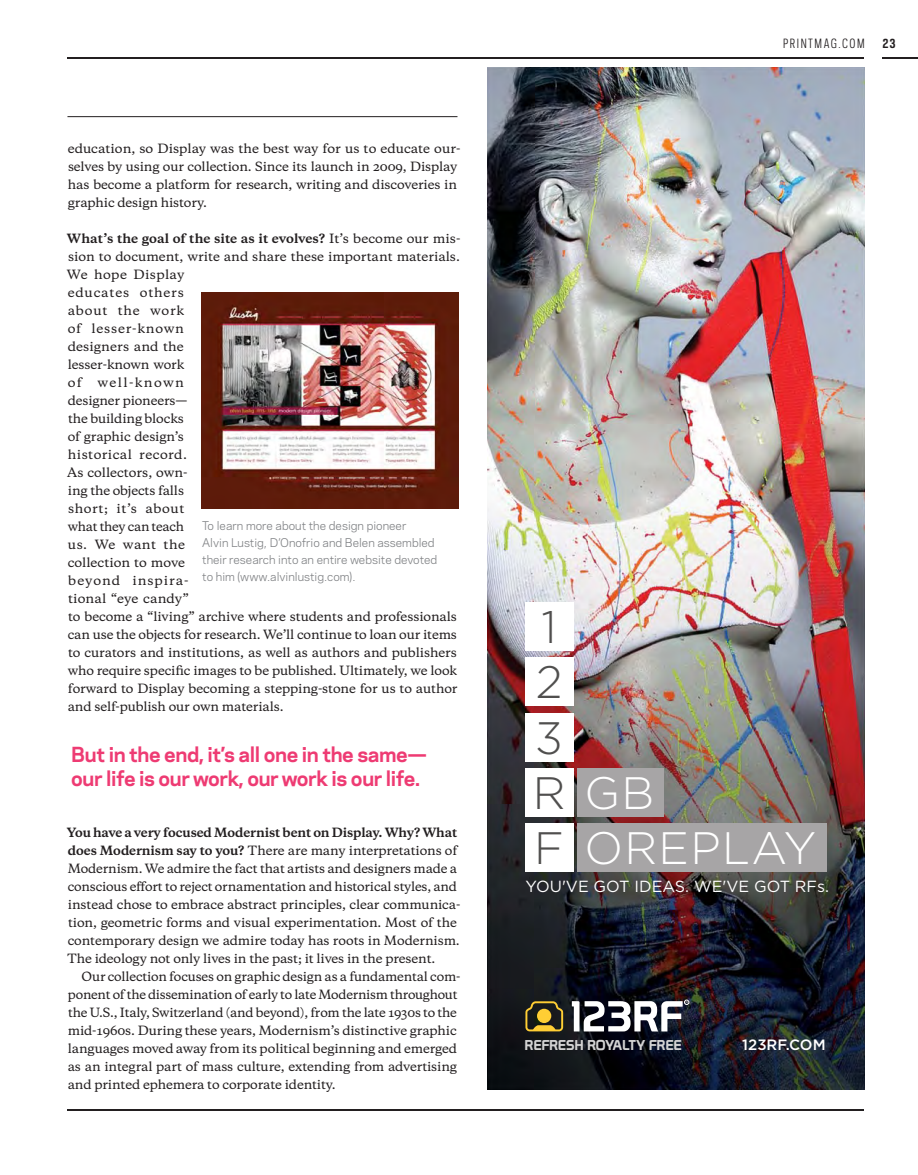
<style>
.page{position:relative;width:918px;height:1175px;background:#fff}
.page>*{position:absolute;margin:0;border:0;box-sizing:border-box;transform-origin:0 0}
.t1{font:300 45.45px/55.2px "Gotham";letter-spacing:.03em;color:#fff}
.t2{font:700 19.5px/23.4px "Galaxie Polaris";letter-spacing:-.02em;color:#ee3b73}
.t3{font:16.05px "Gotham";color:#fff}
.t4{font:500 15px "Gotham";color:#fff}
.t5{font:13.95px "Prototype";color:#d4d4d4}
.t6{font:500 12px/18px "Galaxie Copernicus";letter-spacing:-.01em;color:#231f20}
.t7{font:500 12px/18px "Galaxie Copernicus";letter-spacing:.01em;color:#231f20}
.t8{font:12px "Galaxie Polaris Condensed";letter-spacing:.125em;color:#231f20}
.t9{font:700 12px "Galaxie Polaris Condensed";color:#231f20}
.t10{font:11.25px/17.2px "Galaxie Polaris";color:#808285}
.s1{font-weight:700}
.s2{color:#504f4e}
</style>
<div class="page">
<hr style="left:67px;top:58px;width:797px;height:1px;background:#231f20">
<hr style="left:883px;top:58px;width:35px;height:1px;background:#231f20">
<hr style="left:67px;top:1108px;width:797px;height:2px;background:#231f20">
<hr style="left:67px;top:116px;width:390px;height:1px;background:#231f20">
<img style="left:201px;top:292px;width:258px;height:216px">
<img style="left:487px;top:67px;width:377px;height:1022px">
<div style="left:525px;top:602px;width:48px;height:48px;background:#fff"></div>
<div style="left:525px;top:657px;width:49px;height:49px;background:#fff"></div>
<div style="left:525px;top:712px;width:48px;height:49px;background:#fff"></div>
<div style="left:525px;top:768px;width:49px;height:48px;background:#fff"></div>
<div style="left:525px;top:823px;width:49px;height:48px;background:#fff"></div>
<div style="left:577px;top:768px;width:87px;height:48px;background:#a7a5a6"></div>
<div style="left:577px;top:823px;width:250px;height:48px;background:#a7a5a6"></div>
<svg style="left:572px;top:999px;width:117px;height:32px"></svg>
<svg style="left:525px;top:1001px;width:38px;height:30px"></svg>
<p class="t6" style="left:68px;top:141px;width:394px">education, so Display was the best way for us to educate our&shy;selves by using our collection. Since its launch in 2009, Display has become a platform for research, writing and discoveries in graphic design history.</p>
<p class="t7" style="left:67px;top:231px;width:395px"><span class="s1">What’s the goal of the site as it evolves?</span> It’s become our mis&shy;sion to document, write and share these important materials.<br>We hope Display<br>educates others<br>about the work<br>of lesser-known<br>designers and the<br>lesser-known work<br>of</p>
<p class="t6" style="left:67px;top:375px;width:392px;text-indent:30px">well-known<br>designer pioneers—<br>the building blocks<br>of graphic design’s<br>historical record.<br>As collectors, own-<br>ing the objects falls<br>short; it’s about<br>what they can teach<br>us. We want the<br>collection to move<br>beyond inspira-<br>tional “eye candy”<br>to become a “living” archive where students and professionals can use the objects for research. We’ll continue to loan our items to curators and institutions, as well as authors and publishers who require specific images to be published. Ultimately, we look forward to Display becoming a stepping-stone for us to author and self-publish our own materials.</p>
<p class="t10" style="left:202px;top:518px;width:237px">To learn more about the design pioneer<br>Alvin Lustig, D’Onofrio and Belen assembled their research into an entire website devoted to him (www.alvinlustig.com).</p>
<h2 class="t2" style="left:71px;top:745px;width:357px">But in the end, it’s all one in the same— our life is our work, our work is our life.</h2>
<p class="t6" style="left:67px;top:825px;width:395px"><span class="s1">You have a very focused Modernist bent on Display. Why? What does Modernism say to you?</span> There are many interpretations of Modernism. We admire the fact that artists and designers made a conscious effort to reject ornamentation and historical styles, and instead chose to embrace abstract principles, clear communica&shy;tion, geometric forms and visual experimentation. Most of the contemporary design we admire today has roots in Modernism.<br>The ideology not only lives in the past; it lives in the present.</p>
<p class="t6" style="left:68px;top:969px;width:394px;text-indent:14px">Our collection focuses on graphic design as a fundamental com&shy;ponent of the dissemination of early to late Modernism throughout the U.S., Italy, Switzerland (and beyond), from the late 1930s to the mid-1960s. During these years, Modernism’s distinctive graphic languages moved away from its political beginning and emerged as an integral part of mass culture, extending from advertising and printed ephemera to corporate identity.</p>
<p class="t8" style="left:783px;top:39px;width:83px">PRINTMAG.COM</p>
<p class="t9" style="left:883px;top:39px;width:15px">23</p>
<h1 class="t1" style="left:533px;top:603px;width:285px"><span class="s2">1<br>2<br>3<br>R</span> GB<br><span class="s2">F</span> OREPLAY</h1>
<h3 class="t3" style="left:526px;top:880px;width:305px">YOU'VE GOT IDEAS. WE'VE GOT RFs.</h3>
<p class="t5" style="left:525px;top:1037px;width:158px">REFRESH ROYALTY FREE</p>
<p class="t4" style="left:742px;top:1036px;width:85px">123RF.COM</p>
</div>
